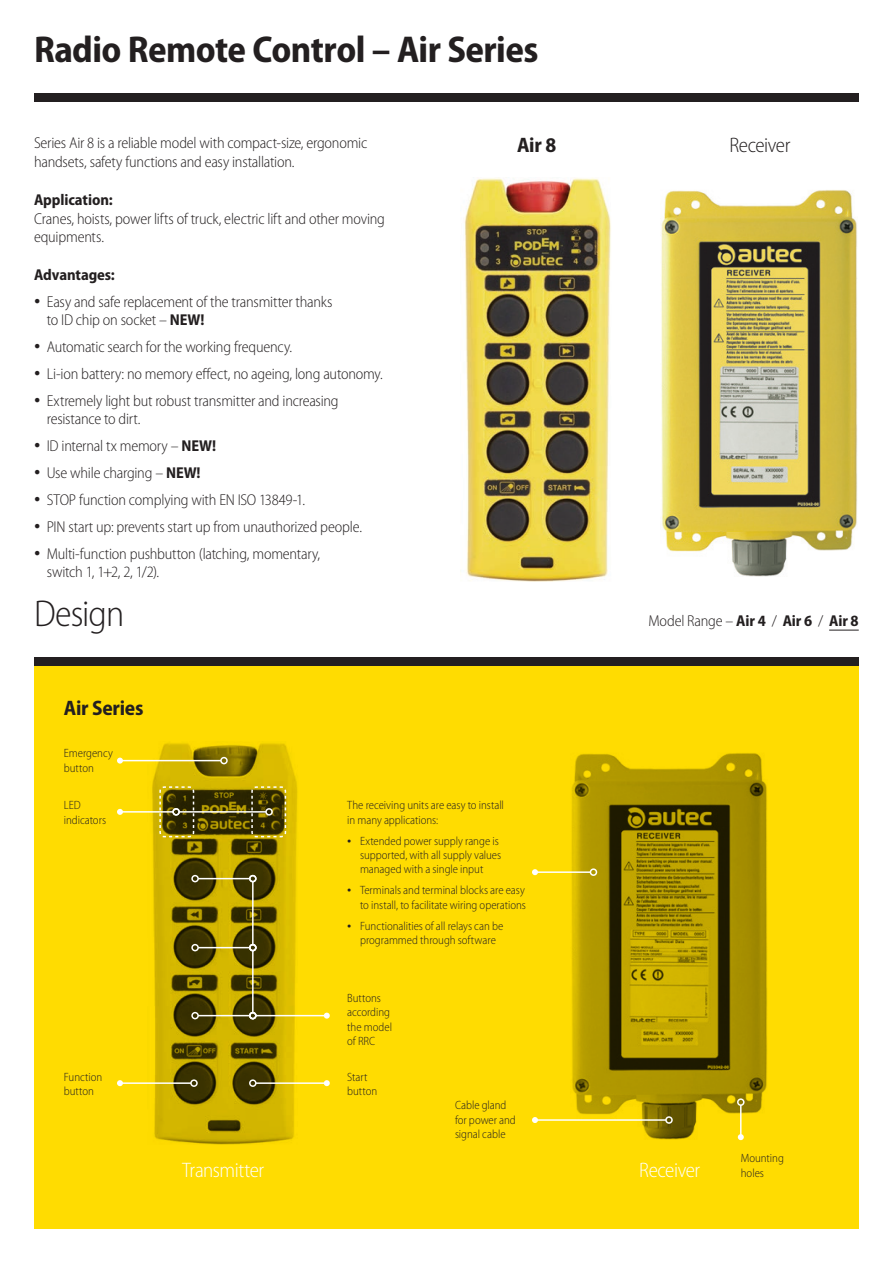
<style>
.page{position:relative;width:893px;height:1263px;background:#fff}
.page>*{position:absolute;margin:0;border:0;box-sizing:border-box;transform-origin:0 0}
.t1{font:700 semi-condensed 37.5px "Myriad Pro";letter-spacing:-.015em;color:#231f20}
.t2{font:300 semi-condensed 37.5px "Myriad Pro";letter-spacing:-.025em;color:#231f20}
.t3{font:300 semi-condensed 21px "Myriad Pro";letter-spacing:-.025em;color:#fff}
.t4{font:700 semi-condensed 21px "Myriad Pro";letter-spacing:-.01em;color:#231f20}
.t5{font:300 semi-condensed 21px "Myriad Pro";letter-spacing:-.025em;color:#231f20}
.t6{font:300 semi-condensed 15.75px/18px "Myriad Pro";letter-spacing:-.015em;color:#231f20}
.t7{font:700 semi-condensed 15.75px "Myriad Pro";letter-spacing:-.005em;color:#231f20}
.t8{font:300 semi-condensed 12px/14.4px "Myriad Pro";letter-spacing:-.005em;color:#231f20}
.s1{font-family:"Times New Roman";font-weight:400;font-stretch:normal;font-size:18px}
.s2{font-weight:700}
.s3{font-family:"Times New Roman";font-weight:400;font-stretch:normal}
</style>
<div class="page">
<div style="left:34px;top:657px;width:825px;height:572px;background:#ffdc01"></div>
<img style="left:147px;top:743px;width:152px;height:402px">
<img style="left:571px;top:753px;width:196px;height:386px">
<div style="left:34px;top:94px;width:825px;height:8px;background:#231f20"></div>
<div style="left:34px;top:657px;width:825px;height:8px;background:#231f20"></div>
<svg style="left:159px;top:786px;width:36px;height:52px;background:#635711"></svg>
<svg style="left:251px;top:786px;width:36px;height:52px;background:#635710"></svg>
<hr style="left:198px;top:878px;width:52px;height:1px;background:#fff">
<div style="left:191px;top:875px;width:8px;height:7px;border:2px solid #fff;border-radius:50%"></div>
<hr style="left:256px;top:1082px;width:71px;height:2px;background:#fff">
<div style="left:249px;top:1079px;width:8px;height:8px;border:2px solid #fff;border-radius:50%"></div>
<svg style="left:324px;top:1080px;width:6px;height:6px"></svg>
<hr style="left:256px;top:1015px;width:71px;height:1px;background:#fff">
<svg style="left:324px;top:1013px;width:6px;height:6px"></svg>
<hr style="left:120px;top:1082px;width:71px;height:2px;background:#fff">
<div style="left:190px;top:1079px;width:8px;height:8px;border:2px solid #fff;border-radius:50%"></div>
<svg style="left:117px;top:1080px;width:6px;height:6px"></svg>
<hr style="left:120px;top:760px;width:101px;height:1px;background:#fff">
<div style="left:220px;top:757px;width:8px;height:7px;border:2px solid #fff;border-radius:50%"></div>
<svg style="left:117px;top:758px;width:6px;height:6px"></svg>
<hr style="left:252px;top:882px;width:2px;height:63px;background:#fff">
<div style="left:249px;top:875px;width:8px;height:7px;border:2px solid #fff;border-radius:50%"></div>
<hr style="left:252px;top:951px;width:2px;height:62px;background:#fff">
<hr style="left:535px;top:1119px;width:131px;height:2px;background:#fff">
<div style="left:665px;top:1116px;width:8px;height:8px;border:2px solid #fff;border-radius:50%"></div>
<svg style="left:532px;top:1117px;width:6px;height:6px"></svg>
<hr style="left:740px;top:1105px;width:1px;height:32px;background:#fff">
<div style="left:737px;top:1098px;width:7px;height:8px;border:2px solid #fff;border-radius:50%"></div>
<svg style="left:738px;top:1134px;width:6px;height:6px"></svg>
<hr style="left:198px;top:947px;width:52px;height:1px;background:#fff">
<div style="left:249px;top:944px;width:8px;height:7px;border:2px solid #fff;border-radius:50%"></div>
<div style="left:191px;top:944px;width:8px;height:7px;border:2px solid #fff;border-radius:50%"></div>
<hr style="left:198px;top:1015px;width:52px;height:1px;background:#fff">
<div style="left:249px;top:1012px;width:8px;height:7px;border:2px solid #fff;border-radius:50%"></div>
<div style="left:191px;top:1012px;width:8px;height:7px;border:2px solid #fff;border-radius:50%"></div>
<hr style="left:535px;top:871px;width:55px;height:2px;background:#fff">
<div style="left:590px;top:868px;width:7px;height:8px;border:2px solid #fff;border-radius:50%"></div>
<svg style="left:532px;top:869px;width:6px;height:6px"></svg>
<hr style="left:179px;top:811px;width:87px;height:2px;background:#fff">
<div style="left:265px;top:808px;width:8px;height:8px;border:2px solid #fff;border-radius:50%"></div>
<hr style="left:120px;top:811px;width:53px;height:2px;background:#fff">
<div style="left:172px;top:808px;width:8px;height:8px;border:2px solid #fff;border-radius:50%"></div>
<svg style="left:117px;top:809px;width:6px;height:6px"></svg>
<img style="left:464px;top:178px;width:147px;height:403px">
<img style="left:661px;top:190px;width:196px;height:386px">
<hr style="left:829px;top:630px;width:30px;height:1px;background:#231f20">
<p class="t1" style="left:34px;top:29px;width:506px">Radio Remote Control – Air Series</p>
<p class="t6" style="left:34px;top:134px;width:335px;line-height:18.9px">Series Air 8 is a reliable model with compact-size, ergonomic handsets, safety functions and easy installation.</p>
<p class="t7" style="left:34px;top:190px;width:80px">Application:</p>
<p class="t6" style="left:34px;top:209px;width:352px;line-height:18.9px">Cranes, hoists, power lifts of truck, electric lift and other moving equipments.</p>
<p class="t7" style="left:34px;top:266px;width:82px">Advantages:</p>
<p class="t6" style="left:47px;top:293px;width:287px;text-indent:-13px"><span class="s1">•</span> Easy and safe replacement of the transmitter thanks to ID chip on socket – <span class="s2">NEW!</span></p>
<p class="t6" style="left:34px;top:338px;width:260px"><span class="s1">•</span> Automatic search for the working frequency.</p>
<p class="t6" style="left:34px;top:365px;width:350px"><span class="s1">•</span> Li-ion battery: no memory effect, no ageing, long autonomy.</p>
<p class="t6" style="left:47px;top:392px;width:293px;text-indent:-13px"><span class="s1">•</span> Extremely light but robust transmitter and increasing resistance to dirt.</p>
<p class="t6" style="left:34px;top:437px;width:184px"><span class="s1">•</span> ID internal tx memory – <span class="s2">NEW!</span></p>
<p class="t6" style="left:34px;top:464px;width:168px"><span class="s1">•</span> Use while charging – <span class="s2">NEW!</span></p>
<p class="t6" style="left:34px;top:491px;width:273px"><span class="s1">•</span> STOP function complying with EN ISO 13849-1.</p>
<p class="t6" style="left:34px;top:518px;width:330px"><span class="s1">•</span> PIN start up: prevents start up from unauthorized people.</p>
<p class="t6" style="left:47px;top:545px;width:275px;text-indent:-13px"><span class="s1">•</span> Multi-function pushbutton (latching, momentary, switch 1, 1+2, 2, 1/2).</p>
<p class="t2" style="left:34px;top:593px;width:92px">Design</p>
<p class="t4" style="left:64px;top:696px;width:81px">Air Series</p>
<p class="t8" style="left:64px;top:746px;width:51px">Emergency</p>
<p class="t8" style="left:64px;top:761px;width:32px">button</p>
<p class="t4" style="left:517px;top:133px;width:41px">Air 8</p>
<p class="t5" style="left:729px;top:133px;width:62px">Receiver</p>
<p class="t6" style="left:648px;top:612px;width:212px">Model Range – <span class="s2">Air 4</span> / <span class="s2">Air 6</span> / <span class="s2">Air 8</span></p>
<p class="t8" style="left:64px;top:798px;width:18px">LED</p>
<p class="t8" style="left:64px;top:813px;width:44px">indicators</p>
<p class="t8" style="left:64px;top:1070px;width:40px">Function</p>
<p class="t8" style="left:64px;top:1084px;width:32px">button</p>
<p class="t8" style="left:347px;top:798px;width:158px">The receiving units are easy to install</p>
<p class="t8" style="left:347px;top:813px;width:93px">in many applications:</p>
<p class="t8" style="left:360px;top:834px;width:143px;text-indent:-13px"><span class="s3">•</span> Extended power supply range is supported, with all supply values managed with a single input</p>
<p class="t8" style="left:347px;top:883px;width:180px;text-align:right"><span class="s3">•</span> Terminals and terminal blocks are easy to install, to facilitate wiring operations</p>
<p class="t8" style="left:347px;top:919px;width:158px;text-align:center"><span class="s3">•</span> Functionalities of all relays can be programmed through software</p>
<p class="t8" style="left:347px;top:991px;width:44px">Buttons according</p>
<p class="t8" style="left:347px;top:1020px;width:46px">the model</p>
<p class="t8" style="left:347px;top:1034px;width:29px">of RRC</p>
<p class="t8" style="left:347px;top:1070px;width:22px">Start</p>
<p class="t8" style="left:347px;top:1084px;width:32px">button</p>
<p class="t8" style="left:455px;top:1098px;width:53px">Cable gland</p>
<p class="t8" style="left:455px;top:1113px;width:62px">for power and signal cable</p>
<p class="t3" style="left:182px;top:1158px;width:83px">Transmitter</p>
<p class="t3" style="left:639px;top:1158px;width:62px">Receiver</p>
<p class="t8" style="left:741px;top:1151px;width:45px">Mounting</p>
<p class="t8" style="left:741px;top:1166px;width:25px">holes</p>
</div>
